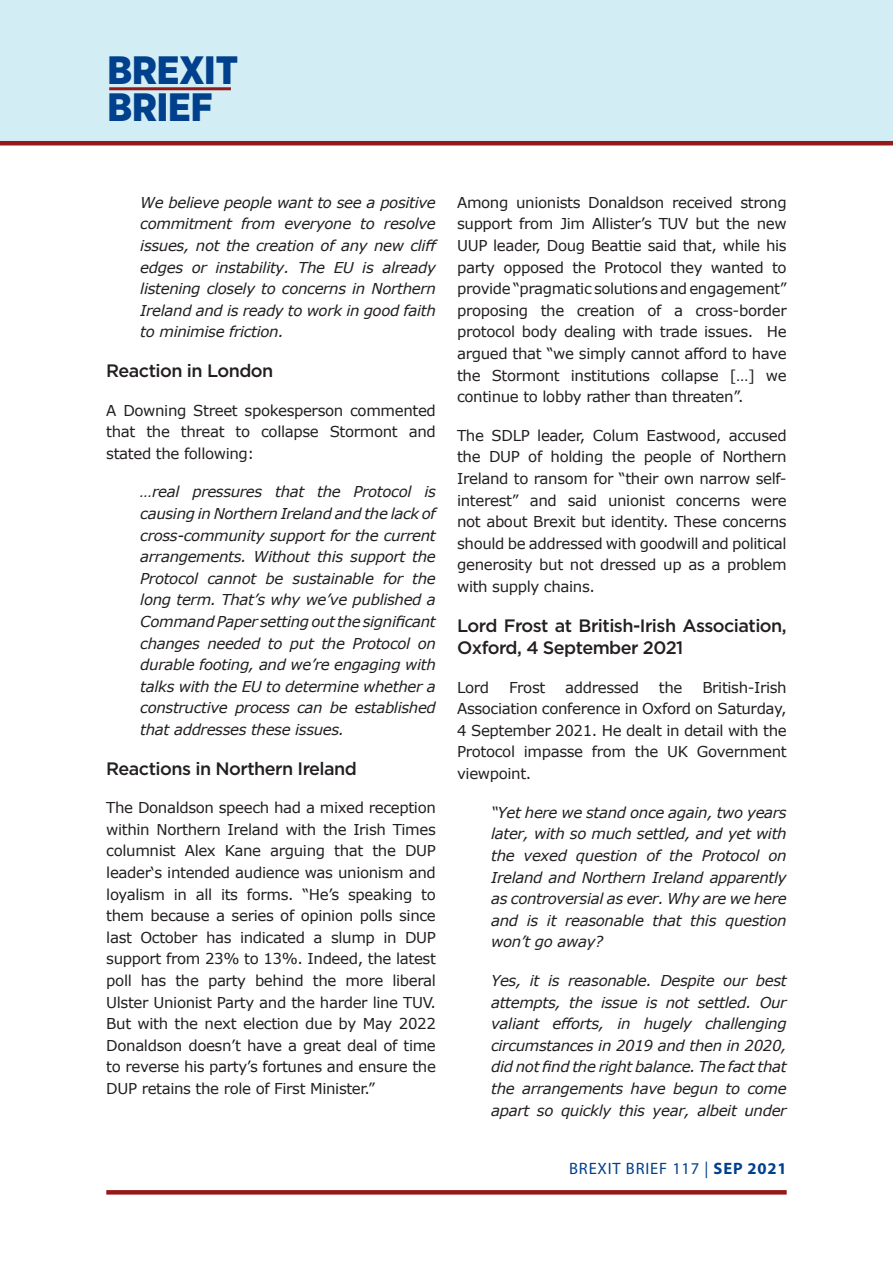
<style>
.page{position:relative;width:893px;height:1263px;background:#fff}
.page>*{position:absolute;margin:0;border:0;box-sizing:border-box;transform-origin:0 0}
.t1{font:900 39.6px/37.5px "Gotham Narrow";color:#00408d}
.t2{font:500 18px/22.5px "Gotham";letter-spacing:-.03em;color:#231f20}
.t3{font:16.5px "Myriad Pro";letter-spacing:.05em;color:#00408d}
.t4{font:15px/21.6px "Verdana";letter-spacing:-.025em;color:#231f20;text-align:justify}
.t5{font:italic 15px/21.6px "Verdana";letter-spacing:-.025em;color:#231f20;text-align:justify}
.s1{font-weight:700}
</style>
<div class="page">
<div style="left:0;top:0;width:893px;height:142px;background:#d2edf3"></div>
<hr style="left:0;top:141px;width:893px;height:4px;background:#971819">
<hr style="left:109px;top:87px;width:122px;height:3px;background:#971819">
<svg style="left:106px;top:1190px;width:681px;height:4px;background:#991d1e"></svg>
<h1 class="t1" style="left:107px;top:51px;width:132px">BREXIT<br>BRIEF</h1>
<p class="t5" style="left:140px;top:191px;width:299px;text-align:left">We believe people want to see a positive commitment from everyone to resolve issues, not the creation of any new cliff edges or instability. The EU is already listening closely to concerns in Northern Ireland and is ready to work in good faith to minimise friction.</p>
<p class="t2" style="left:106px;top:359px;width:169px">Reaction in London</p>
<p class="t4" style="left:106px;top:399px;width:331px">A Downing Street spokesperson commented that the threat to collapse Stormont and stated the following:</p>
<p class="t5" style="left:140px;top:481px;width:297px">…real pressures that the Protocol is causing in Northern Ireland and the lack of cross-community support for the current arrangements. Without this support the Protocol cannot be sustainable for the long term. That’s why we’ve published a Command Paper setting out the significant changes needed to put the Protocol on durable footing, and we’re engaging with talks with the EU to determine whether a constructive process can be established that addresses these issues.</p>
<p class="t2" style="left:106px;top:757px;width:252px">Reactions in Northern Ireland</p>
<p class="t4" style="left:106px;top:797px;width:331px">The Donaldson speech had a mixed reception within Northern Ireland with the Irish Times columnist Alex Kane arguing that the DUP leader‘s intended audience was unionism and loyalism in all its forms. “He’s speaking to them because a series of opinion polls since last October has indicated a slump in DUP support from 23% to 13%. Indeed, the latest poll has the party behind the more liberal Ulster Unionist Party and the harder line TUV.<br>But with the next election due by May 2022<br>Donaldson doesn’t have a great deal of time to reverse his party’s fortunes and ensure the DUP retains the role of First Minister.”</p>
<p class="t4" style="left:457px;top:191px;width:331px">Among unionists Donaldson received strong support from Jim Allister’s TUV but the new UUP leader, Doug Beattie said that, while his party opposed the Protocol they wanted to provide “pragmatic solutions and engagement” proposing the creation of a cross-border protocol body dealing with trade issues. He argued that “we simply cannot afford to have the Stormont institutions collapse […] we continue to lobby rather than threaten”.</p>
<p class="t4" style="left:457px;top:424px;width:331px">The SDLP leader, Colum Eastwood, accused the DUP of holding the people of Northern Ireland to ransom for “their own narrow self&shy;interest” and said unionist concerns were not about Brexit but identity. These concerns should be addressed with goodwill and political generosity but not dressed up as a problem with supply chains.</p>
<p class="t2" style="left:457px;top:614px;width:331px">Lord Frost at British-Irish Association,<br>Oxford, 4 September 2021</p>
<p class="t4" style="left:457px;top:676px;width:34px">Lord</p>
<p class="t4" style="left:509px;top:676px;width:38px">Frost</p>
<p class="t4" style="left:565px;top:676px;width:75px">addressed</p>
<p class="t4" style="left:659px;top:676px;width:25px">the</p>
<p class="t4" style="left:457px;top:676px;width:331px;text-indent:245px">British-Irish Association conference in Oxford on Saturday, 4 September 2021. He dealt in detail with the Protocol impasse from the UK Government viewpoint.</p>
<p class="t5" style="left:491px;top:801px;width:297px">“Yet here we stand once again, two years later, with so much settled, and yet with the vexed question of the Protocol on Ireland and Northern Ireland apparently as controversial as ever. Why are we here and is it reasonable that this question won’t go away?</p>
<p class="t5" style="left:491px;top:969px;width:297px">Yes, it is reasonable. Despite our best attempts, the issue is not settled. Our valiant efforts, in hugely challenging circumstances in 2019 and then in 2020, did not find the right balance. The fact that the arrangements have begun to come apart so quickly this year, albeit under</p>
<p class="t3" style="left:569px;top:1158px;width:219px">BREXIT BRIEF 117 | <span class="s1">SEP 2021</span></p>
</div>
